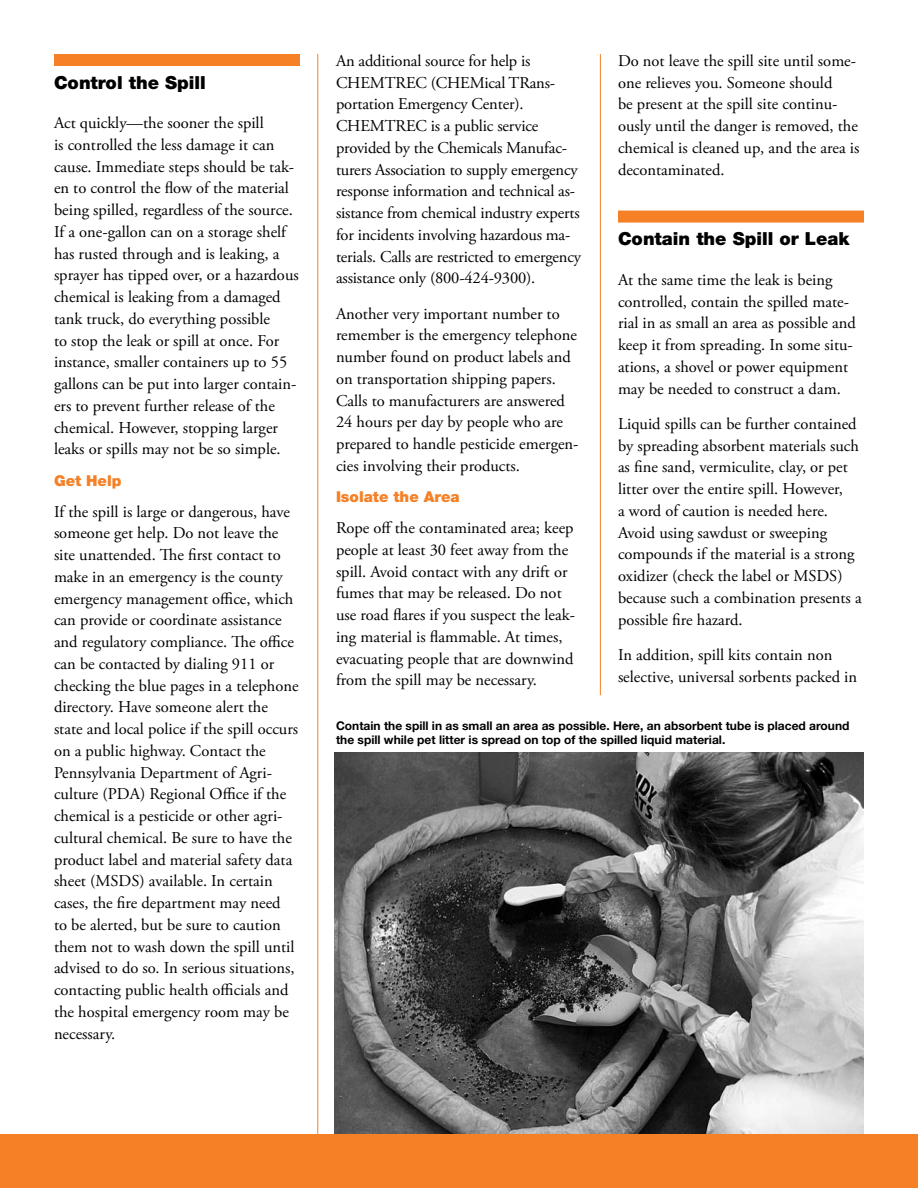
<style>
.page{position:relative;width:918px;height:1188px;background:#fff}
.page>*{position:absolute;margin:0;border:0;box-sizing:border-box;transform-origin:0 0}
.t1{font:900 18px "Helvetica Neue LT Std";color:#000}
.t2{font:16.5px/21.8px "Adobe Garamond Pro";color:#000}
.t3{font:900 15px "Helvetica Neue LT Std";color:#f58025}
.t4{font:700 12px/14.4px "Helvetica Neue LT Std";color:#000}
</style>
<div class="page">
<img style="left:335px;top:753px;width:529px;height:381px">
<hr style="left:600px;top:54px;width:1px;height:641px;background:#f58025">
<hr style="left:317px;top:54px;width:1px;height:1097px;background:#f58025">
<div style="left:0;top:1134px;width:918px;height:54px;background:#f58025"></div>
<div style="left:54px;top:54px;width:246px;height:12px;background:#f58025"></div>
<div style="left:618px;top:211px;width:246px;height:12px;background:#f58025"></div>
<p class="t1" style="left:54px;top:71px;width:153px">Control the Spill</p>
<p class="t2" style="left:54px;top:113px;width:246px">Act quickly—the sooner the spill<br>is controlled the less damage it can cause. Immediate steps should be tak&shy;en to control the flow of the material being spilled, regardless of the source.<br>If a one-gallon can on a storage shelf has rusted through and is leaking, a sprayer has tipped over, or a hazardous chemical is leaking from a damaged tank truck, do everything possible<br>to stop the leak or spill at once. For instance, smaller containers up to 55 gallons can be put into larger contain&shy;ers to prevent further release of the chemical. However, stopping larger leaks or spills may not be so simple.</p>
<p class="t3" style="left:54px;top:472px;width:69px">Get Help</p>
<p class="t2" style="left:54px;top:501px;width:246px">If the spill is large or dangerous, have someone get help. Do not leave the site unattended. The first contact to make in an emergency is the county emergency management office, which can provide or coordinate assistance and regulatory compliance. The office can be contacted by dialing 911 or checking the blue pages in a telephone directory. Have someone alert the state and local police if the spill occurs on a public highway. Contact the Pennsylvania Department of Agri&shy;culture (PDA) Regional Office if the chemical is a pesticide or other agri&shy;cultural chemical. Be sure to have the product label and material safety data sheet (MSDS) available. In certain cases, the fire department may need<br>to be alerted, but be sure to caution them not to wash down the spill until advised to do so. In serious situations, contacting public health officials and the hospital emergency room may be necessary.</p>
<p class="t2" style="left:336px;top:50px;width:247px">An additional source for help is CHEMTREC (CHEMical TRans&shy;portation Emergency Center).<br>CHEMTREC is a public service provided by the Chemicals Manufac&shy;turers Association to supply emergency response information and technical as&shy;sistance from chemical industry experts for incidents involving hazardous ma&shy;terials. Calls are restricted to emergency assistance only (800-424-9300).</p>
<p class="t2" style="left:336px;top:303px;width:244px">Another very important number to remember is the emergency telephone number found on product labels and on transportation shipping papers.<br>Calls to manufacturers are answered 24 hours per day by people who are prepared to handle pesticide emergen&shy;cies involving their products.</p>
<p class="t3" style="left:336px;top:488px;width:125px">Isolate the Area</p>
<p class="t2" style="left:336px;top:518px;width:241px">Rope off the contaminated area; keep people at least 30 feet away from the spill. Avoid contact with any drift or fumes that may be released. Do not use road flares if you suspect the leak&shy;ing material is flammable. At times, evacuating people that are downwind from the spill may be necessary.</p>
<p class="t2" style="left:618px;top:50px;width:243px">Do not leave the spill site until some&shy;one relieves you. Someone should<br>be present at the spill site continu&shy;ously until the danger is removed, the chemical is cleaned up, and the area is decontaminated.</p>
<p class="t1" style="left:618px;top:228px;width:233px">Contain the Spill or Leak</p>
<p class="t2" style="left:618px;top:269px;width:239px">At the same time the leak is being controlled, contain the spilled mate&shy;rial in as small an area as possible and keep it from spreading. In some situ&shy;ations, a shovel or power equipment may be needed to construct a dam.</p>
<p class="t2" style="left:618px;top:413px;width:245px">Liquid spills can be further contained by spreading absorbent materials such as fine sand, vermiculite, clay, or pet litter over the entire spill. However,<br>a word of caution is needed here.<br>Avoid using sawdust or sweeping compounds if the material is a strong oxidizer (check the label or MSDS) because such a combination presents a possible fire hazard.</p>
<p class="t2" style="left:618px;top:644px;width:241px">In addition, spill kits contain non selective, universal sorbents packed in</p>
<p class="t4" style="left:336px;top:718px;width:515px">Contain the spill in as small an area as possible. Here, an absorbent tube is placed around the spill while pet litter is spread on top of the spilled liquid material.</p>
</div>
